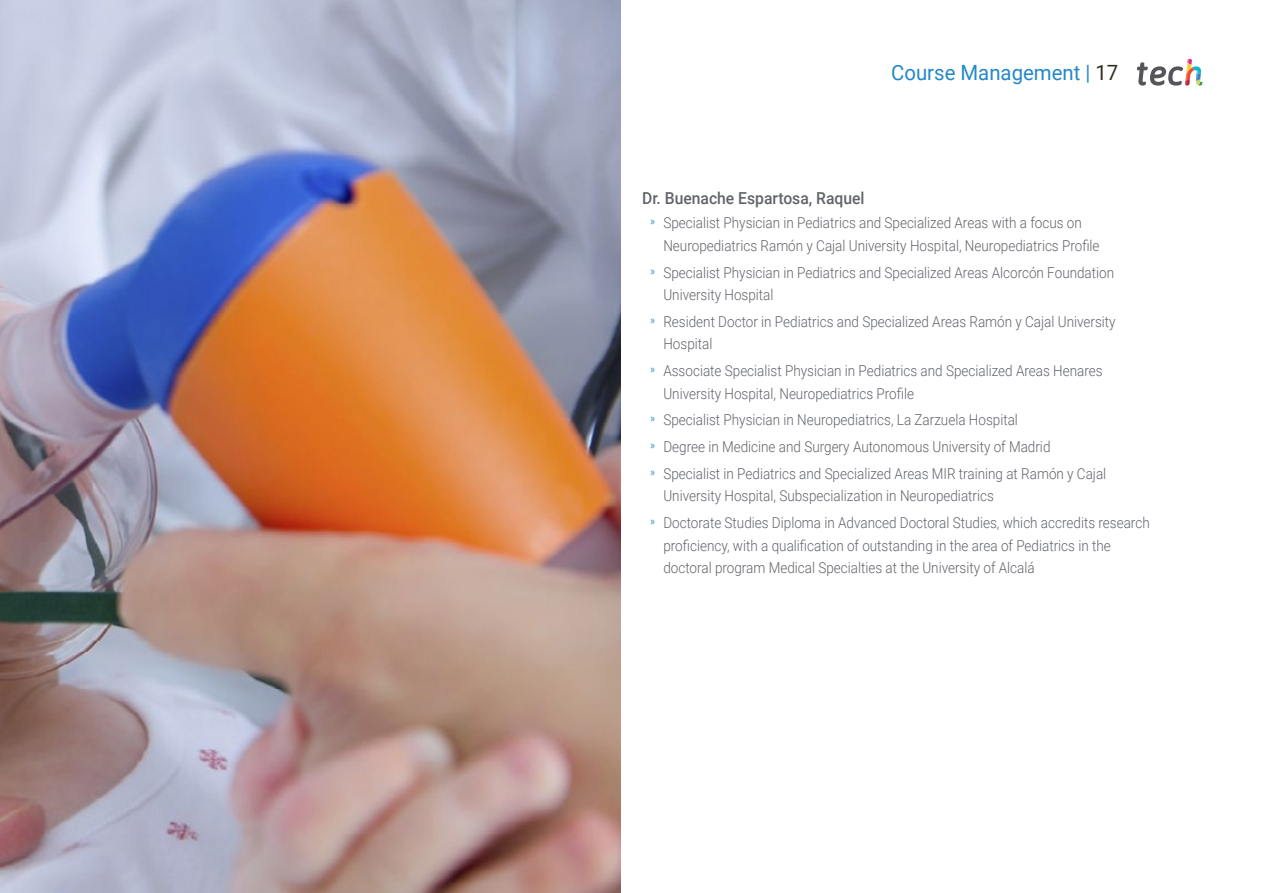
<style>
.page{position:relative;width:1263px;height:893px;background:#fff}
.page>*{position:absolute;margin:0;border:0;box-sizing:border-box;transform-origin:0 0}
.t1{font:21px "Roboto";color:#2488c9}
.t2{font:500 16.5px "Roboto";color:#61646a;scale:.95 1}
.t3{font:300 15px/22.5px "Roboto";color:#61646a;scale:.9 1}
.s1{color:#312e20}
</style>
<div class="page">
<svg style="left:1137px;top:59px;width:65px;height:27px"></svg>
<img style="left:0;top:0;width:621px;height:893px">
<h1 class="t1" style="left:891px;top:57px;width:229px">Course Management | <span class="s1">17</span></h1>
<p class="t2" style="left:642px;top:186px;width:236px">Dr. Buenache Espartosa, Raquel</p>
<p class="t3" style="left:663px;top:211px;width:486px;text-indent:-13px"><sup>»</sup> Specialist Physician in Pediatrics and Specialized Areas with a focus on<br>Neuropediatrics Ramón y Cajal University Hospital, Neuropediatrics Profile</p>
<p class="t3" style="left:663px;top:260px;width:502px;text-indent:-13px"><sup>»</sup> Specialist Physician in Pediatrics and Specialized Areas Alcorcón Foundation<br>University Hospital</p>
<p class="t3" style="left:663px;top:310px;width:504px;text-indent:-13px"><sup>»</sup> Resident Doctor in Pediatrics and Specialized Areas Ramón y Cajal University<br>Hospital</p>
<p class="t3" style="left:663px;top:359px;width:489px;text-indent:-13px"><sup>»</sup> Associate Specialist Physician in Pediatrics and Specialized Areas Henares<br>University Hospital, Neuropediatrics Profile</p>
<p class="t3" style="left:651px;top:406px;width:508px;line-height:26.7px"><sup>»</sup> Specialist Physician in Neuropediatrics, La Zarzuela Hospital<br><sup>»</sup> Degree in Medicine and Surgery Autonomous University of Madrid<br><sup>»</sup> Specialist in Pediatrics and Specialized Areas MIR training at Ramón y Cajal</p>
<p class="t3" style="left:651px;top:482px;width:556px;line-height:26.7px;text-indent:13px">University Hospital, Subspecialization in Neuropediatrics<br><sup>»</sup> Doctorate Studies Diploma in Advanced Doctoral Studies, which accredits research</p>
<p class="t3" style="left:663px;top:533px;width:499px">proficiency, with a qualification of outstanding in the area of Pediatrics in the doctoral program Medical Specialties at the University of Alcalá</p>
</div>
